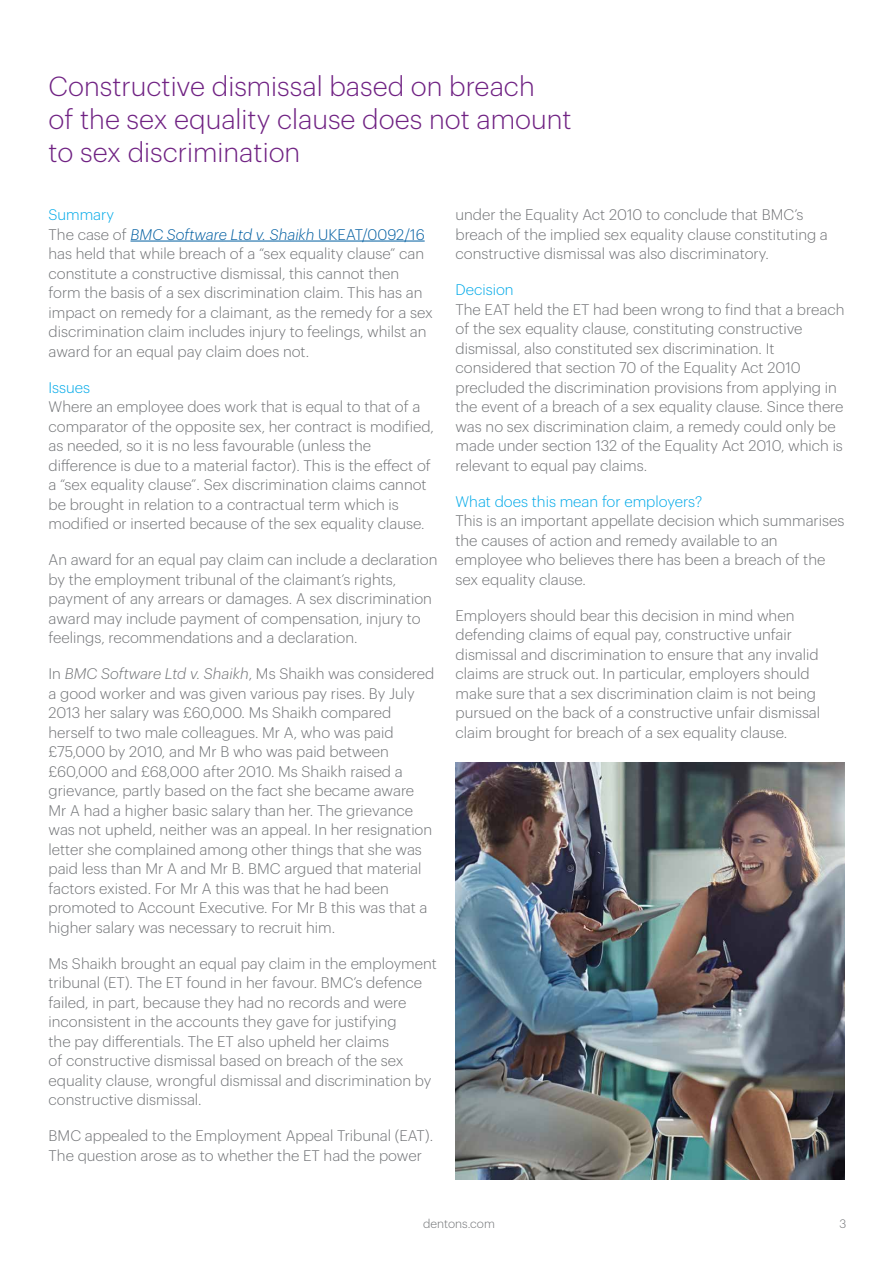
<style>
.page{position:relative;width:893px;height:1263px;background:#fff}
.page>*{position:absolute;margin:0;border:0;box-sizing:border-box;transform-origin:0 0}
.t1{font:300 27px/33px "Dentons Sans";color:#702283}
.t2{font:300 15px/19.5px "Dentons Sans";color:#717376}
.t3{font:300 15px "Dentons Sans";color:#00a9e8}
.t4{font:300 12px "Dentons Sans";color:#717376}
.s1{color:#00a9e8}
.s2{font-style:italic;color:#005ea1}
.s3{color:#005ea1}
.s4{font-style:italic}
</style>
<div class="page">
<img style="left:455px;top:763px;width:389px;height:416px">
<hr style="left:131px;top:241px;width:294px;height:1px;background:#005ea1">
<h1 class="t1" style="left:49px;top:67px;width:525px">Constructive dismissal based on breach<br>of the sex equality clause does not amount to sex discrimination</h1>
<p class="t2" style="left:49px;top:204px;width:386px"><span class="s1">Summary<br></span>The case of <span class="s2">BMC Software Ltd v. Shaikh</span> <span class="s3">UKEAT/0092/16 </span>has held that while breach of a “sex equality clause” can constitute a constructive dismissal, this cannot then form the basis of a sex discrimination claim. This has an impact on remedy for a claimant, as the remedy for a sex discrimination claim includes injury to feelings, whilst an award for an equal pay claim does not.</p>
<p class="t3" style="left:49px;top:376px;width:43px">Issues</p>
<p class="t2" style="left:49px;top:396px;width:387px">Where an employee does work that is equal to that of a comparator of the opposite sex, her contract is modified, as needed, so it is no less favourable (unless the difference is due to a material factor). This is the effect of a “sex equality clause”. Sex discrimination claims cannot be brought in relation to a contractual term which is modified or inserted because of the sex equality clause.</p>
<p class="t2" style="left:49px;top:549px;width:390px">An award for an equal pay claim can include a declaration by the employment tribunal of the claimant’s rights, payment of any arrears or damages. A sex discrimination award may include payment of compensation, injury to feelings, recommendations and a declaration.</p>
<p class="t2" style="left:49px;top:663px;width:387px">In <span class="s4">BMC Software Ltd v. Shaikh</span>, Ms Shaikh was considered a good worker and was given various pay rises. By July 2013 her salary was £60,000. Ms Shaikh compared herself to two male colleagues. Mr A, who was paid £75,000 by 2010, and Mr B who was paid between £60,000 and £68,000 after 2010. Ms Shaikh raised a grievance, partly based on the fact she became aware Mr A had a higher basic salary than her. The grievance was not upheld, neither was an appeal. In her resignation letter she complained among other things that she was paid less than Mr A and Mr B. BMC argued that material factors existed. For Mr A this was that he had been promoted to Account Executive. For Mr B this was that a higher salary was necessary to recruit him.</p>
<p class="t2" style="left:49px;top:952px;width:390px">Ms Shaikh brought an equal pay claim in the employment tribunal (ET). The ET found in her favour. BMC’s defence failed, in part, because they had no records and were inconsistent in the accounts they gave for justifying<br>the pay differentials. The ET also upheld her claims<br>of constructive dismissal based on breach of the sex equality clause, wrongful dismissal and discrimination by constructive dismissal.</p>
<p class="t2" style="left:49px;top:1125px;width:386px">BMC appealed to the Employment Appeal Tribunal (EAT).<br>The question arose as to whether the ET had the power</p>
<p class="t2" style="left:455px;top:204px;width:374px">under the Equality Act 2010 to conclude that BMC’s breach of the implied sex equality clause constituting a constructive dismissal was also discriminatory.</p>
<p class="t3" style="left:455px;top:279px;width:60px">Decision</p>
<p class="t2" style="left:455px;top:298px;width:390px">The EAT held the ET had been wrong to find that a breach of the sex equality clause, constituting constructive dismissal, also constituted sex discrimination. It considered that section 70 of the Equality Act 2010 precluded the discrimination provisions from applying in the event of a breach of a sex equality clause. Since there was no sex discrimination claim, a remedy could only be made under section 132 of the Equality Act 2010, which is relevant to equal pay claims.</p>
<p class="t3" style="left:455px;top:490px;width:248px">What does this mean for employers?</p>
<p class="t2" style="left:455px;top:510px;width:390px">This is an important appellate decision which summarises the causes of action and remedy available to an employee who believes there has been a breach of the sex equality clause.</p>
<p class="t2" style="left:455px;top:604px;width:366px">Employers should bear this decision in mind when defending claims of equal pay, constructive unfair dismissal and discrimination to ensure that any invalid claims are struck out. In particular, employers should make sure that a sex discrimination claim is not being pursued on the back of a constructive unfair dismissal claim brought for breach of a sex equality clause.</p>
<p class="t4" style="left:423px;top:1215px;width:73px">dentons.com</p>
<p class="t4" style="left:839px;top:1215px;width:8px">3</p>
</div>
